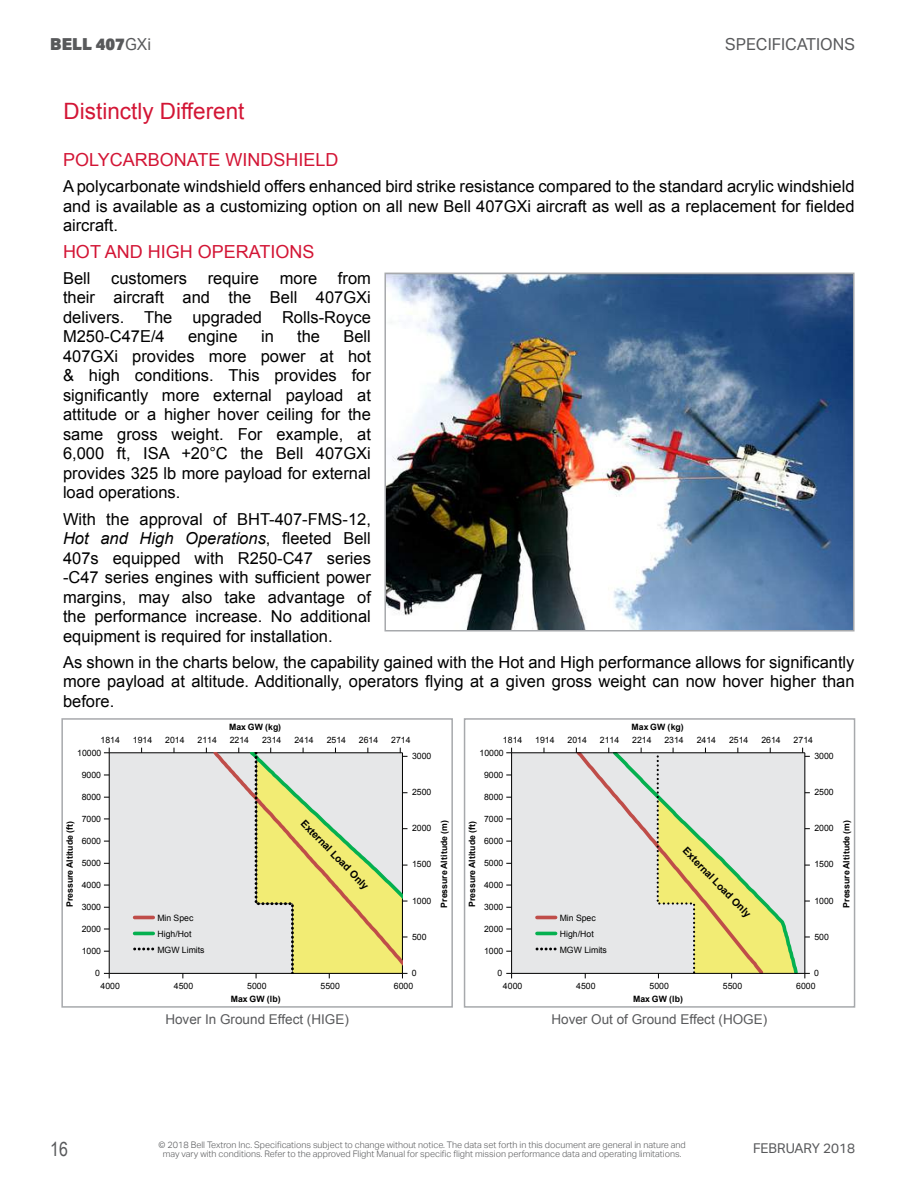
<style>
.page{position:relative;width:918px;height:1188px;background:#fff}
.page>*{position:absolute;margin:0;border:0;box-sizing:border-box;transform-origin:0 0}
.t1{font:22.5px "Arial";color:#d31535}
.t2{font:19.5px "Arial Narrow";color:#58595b}
.t3{font:18px "Arial";color:#d31535}
.t4{font:16.5px/19.5px "Arial";color:#000;text-align:justify}
.t5{font:16.5px "Aktiv Grotesk";color:#58595b}
.t6{font:900 16.5px "Aktiv Grotesk";color:#58595b}
.t7{font:13.5px "Arial";color:#58595b}
.t8{font:13.5px "Aktiv Grotesk";color:#58595b}
.t9{font:700 10.2px "Arial";color:#010101}
.t10{font:300 9px/9px "Aktiv Grotesk";color:#58595b;text-align:center}
.t11{font:8.7px/15.9px "Arial";color:#010101}
.t12{font:700 8.7px "Arial";letter-spacing:-.005em;color:#010101}
.s1{font-weight:400}
.s2{font-style:italic}
</style>
<div class="page">
<img style="left:387px;top:276px;width:465px;height:353px">
<div style="left:384px;top:273px;width:471px;height:359px;border:2px solid #a7a9ac"></div>
<div style="left:109px;top:753px;width:293px;height:220px;background:#e6e7e8"></div>
<hr style="left:109px;top:752px;width:293px;height:1px;background:#000">
<hr style="left:109px;top:753px;width:1px;height:220px;background:#000">
<svg style="left:104px;top:748px;width:6px;height:5px"></svg>
<hr style="left:109px;top:973px;width:293px;height:1px;background:#000">
<svg style="left:104px;top:973px;width:6px;height:5px"></svg>
<hr style="left:135px;top:916px;width:18px;height:3px;background:#bf4d49">
<hr style="left:135px;top:932px;width:18px;height:3px;background:#04b04f">
<svg style="left:135px;top:948px;width:18px;height:2px"></svg>
<svg style="left:206px;top:748px;width:201px;height:230px"></svg>
<div style="left:61px;top:718px;width:392px;height:290px;border:2px solid #a7a9ac"></div>
<div style="left:512px;top:753px;width:293px;height:220px;background:#e6e7e8"></div>
<hr style="left:512px;top:752px;width:293px;height:1px;background:#000">
<hr style="left:511px;top:753px;width:1px;height:220px;background:#000">
<hr style="left:512px;top:973px;width:293px;height:1px;background:#000">
<svg style="left:573px;top:748px;width:237px;height:230px"></svg>
<hr style="left:537px;top:916px;width:19px;height:3px;background:#bf4d49">
<hr style="left:537px;top:932px;width:19px;height:3px;background:#04b04f">
<svg style="left:537px;top:948px;width:19px;height:2px"></svg>
<div style="left:464px;top:718px;width:391px;height:290px;border:2px solid #a7a9ac"></div>
<p class="t6" style="left:50px;top:33px;width:102px">BELL 407<span class="s1">GXi</span></p>
<p class="t5" style="left:725px;top:34px;width:131px">SPECIFICATIONS</p>
<h1 class="t1" style="left:64px;top:96px;width:182px">Distinctly Different</h1>
<p class="t3" style="left:63px;top:148px;width:277px">POLYCARBONATE WINDSHIELD</p>
<p class="t4" style="left:63px;top:177px;width:793px">A polycarbonate windshield offers enhanced bird strike resistance compared to the standard acrylic windshield and is available as a customizing option on all new Bell 407GXi aircraft as well as a replacement for fielded aircraft.</p>
<p class="t3" style="left:63px;top:240px;width:253px">HOT AND HIGH OPERATIONS</p>
<p class="t4" style="left:63px;top:269px;width:309px">Bell customers require more from their aircraft and the Bell 407GXi delivers. The upgraded Rolls-Royce M250-C47E/4</p>
<p class="t4" style="left:63px;top:327px;width:309px;text-indent:280px">Bell 407GXi provides more power at hot &amp; high conditions. This provides for significantly more external payload at attitude or a higher hover ceiling for the same gross weight. For example, at 6,000 ft, ISA +20°C the Bell 407GXi provides 325 lb more payload for external load operations.</p>
<p class="t4" style="left:63px;top:509px;width:309px">With the approval of BHT-407-FMS-12, <span class="s2">Hot and High Operations</span>, fleeted Bell 407s equipped with R250-C47 series -C47 series engines with sufficient power margins, may also take advantage of the performance increase. No additional equipment is required for installation.</p>
<p class="t4" style="left:63px;top:653px;width:793px">As shown in the charts below, the capability gained with the Hot and High performance allows for significantly more payload at altitude. Additionally, operators flying at a given gross weight can now hover higher than before.</p>
<p class="t11" style="left:101px;top:732px;width:21px">1814</p>
<p class="t11" style="left:133px;top:732px;width:21px">1914</p>
<p class="t11" style="left:165px;top:732px;width:21px">2014</p>
<p class="t11" style="left:198px;top:732px;width:21px">2114</p>
<p class="t11" style="left:230px;top:732px;width:21px">2214</p>
<p class="t11" style="left:262px;top:732px;width:21px">2314</p>
<p class="t11" style="left:294px;top:732px;width:21px">2414</p>
<p class="t11" style="left:327px;top:732px;width:21px">2514</p>
<p class="t11" style="left:359px;top:732px;width:21px">2614</p>
<p class="t11" style="left:391px;top:732px;width:21px">2714</p>
<p class="t4" style="left:188px;top:327px;width:51px">engine</p>
<p class="t4" style="left:261px;top:327px;width:14px">in</p>
<p class="t4" style="left:297px;top:327px;width:24px">the</p>
<p class="t12" style="left:229px;top:721px;width:54px">Max GW (kg)</p>
<p class="t12" style="left:631px;top:721px;width:54px">Max GW (kg)</p>
<p class="t11" style="left:503px;top:732px;width:21px">1814</p>
<p class="t11" style="left:535px;top:732px;width:21px">1914</p>
<p class="t11" style="left:568px;top:732px;width:21px">2014</p>
<p class="t11" style="left:600px;top:732px;width:21px">2114</p>
<p class="t11" style="left:632px;top:732px;width:21px">2214</p>
<p class="t11" style="left:664px;top:732px;width:21px">2314</p>
<p class="t11" style="left:697px;top:732px;width:21px">2414</p>
<p class="t11" style="left:729px;top:732px;width:21px">2514</p>
<p class="t11" style="left:761px;top:732px;width:21px">2614</p>
<p class="t11" style="left:794px;top:732px;width:21px">2714</p>
<p class="t11" style="left:77px;top:745px;width:26px">10000</p>
<p class="t11" style="left:412px;top:748px;width:21px">3000</p>
<p class="t11" style="left:480px;top:745px;width:26px">10000</p>
<p class="t11" style="left:814px;top:748px;width:21px">3000</p>
<p class="t11" style="left:82px;top:767px;width:21px">9000</p>
<p class="t11" style="left:484px;top:767px;width:21px">9000</p>
<p class="t11" style="left:82px;top:789px;width:21px">8000</p>
<p class="t11" style="left:412px;top:784px;width:21px">2500</p>
<p class="t11" style="left:484px;top:789px;width:21px">8000</p>
<p class="t11" style="left:814px;top:784px;width:21px">2500</p>
<p class="t11" style="left:82px;top:811px;width:21px">7000</p>
<p class="t12" style="left:64px;top:907px;width:87px;rotate:-90deg">Pressure Altitude (ft)</p>
<p class="t11" style="left:82px;top:833px;width:21px">6000</p>
<p class="t11" style="left:82px;top:855px;width:21px">5000</p>
<p class="t11" style="left:82px;top:877px;width:21px">4000</p>
<p class="t11" style="left:82px;top:899px;width:21px">3000</p>
<p class="t11" style="left:82px;top:921px;width:21px">2000</p>
<p class="t11" style="left:82px;top:943px;width:21px">1000</p>
<p class="t11" style="left:157px;top:910px;width:49px">Min Spec<br>High/Hot<br>MGW Limits</p>
<p class="t9" style="left:308px;top:816px;width:94px;rotate:46deg">External Load Only</p>
<p class="t11" style="left:412px;top:820px;width:21px">2000</p>
<p class="t11" style="left:412px;top:857px;width:21px">1500</p>
<p class="t11" style="left:412px;top:893px;width:21px">1000</p>
<p class="t12" style="left:438px;top:908px;width:89px;rotate:-90deg">Pressure Altitude (m)</p>
<p class="t11" style="left:412px;top:929px;width:16px">500</p>
<p class="t11" style="left:484px;top:811px;width:21px">7000</p>
<p class="t12" style="left:466px;top:907px;width:87px;rotate:-90deg">Pressure Altitude (ft)</p>
<p class="t11" style="left:484px;top:833px;width:21px">6000</p>
<p class="t11" style="left:484px;top:855px;width:21px">5000</p>
<p class="t11" style="left:484px;top:877px;width:21px">4000</p>
<p class="t11" style="left:484px;top:899px;width:21px">3000</p>
<p class="t11" style="left:484px;top:921px;width:21px">2000</p>
<p class="t11" style="left:484px;top:943px;width:21px">1000</p>
<p class="t11" style="left:560px;top:910px;width:49px">Min Spec<br>High/Hot<br>MGW Limits</p>
<p class="t9" style="left:690px;top:844px;width:94px;rotate:46deg">External Load Only</p>
<p class="t11" style="left:814px;top:820px;width:21px">2000</p>
<p class="t11" style="left:814px;top:857px;width:21px">1500</p>
<p class="t11" style="left:814px;top:893px;width:21px">1000</p>
<p class="t11" style="left:814px;top:929px;width:16px">500</p>
<p class="t11" style="left:95px;top:965px;width:6px">0</p>
<p class="t11" style="left:412px;top:965px;width:6px">0</p>
<p class="t11" style="left:497px;top:965px;width:6px">0</p>
<p class="t11" style="left:814px;top:965px;width:6px">0</p>
<p class="t11" style="left:101px;top:978px;width:21px">4000</p>
<p class="t11" style="left:174px;top:978px;width:21px">4500</p>
<p class="t11" style="left:247px;top:978px;width:21px">5000</p>
<p class="t11" style="left:321px;top:978px;width:21px">5500</p>
<p class="t11" style="left:394px;top:978px;width:21px">6000</p>
<p class="t11" style="left:503px;top:978px;width:21px">4000</p>
<p class="t11" style="left:576px;top:978px;width:21px">4500</p>
<p class="t11" style="left:650px;top:978px;width:21px">5000</p>
<p class="t11" style="left:723px;top:978px;width:21px">5500</p>
<p class="t11" style="left:796px;top:978px;width:21px">6000</p>
<p class="t12" style="left:231px;top:993px;width:51px">Max GW (lb)</p>
<p class="t12" style="left:633px;top:993px;width:51px">Max GW (lb)</p>
<p class="t7" style="left:165px;top:1011px;width:185px">Hover In Ground Effect (HIGE)</p>
<p class="t7" style="left:551px;top:1011px;width:217px">Hover Out of Ground Effect (HOGE)</p>
<p class="t12" style="left:841px;top:908px;width:89px;rotate:-90deg">Pressure Altitude (m)</p>
<p class="t2" style="left:50px;top:1135px;width:19px">16</p>
<p class="t10" style="left:159px;top:1140px;width:529px">© 2018 Bell Textron Inc. Specifications subject to change without notice. The data set forth in this document are general in nature and may vary with conditions. Refer to the approved Flight Manual for specific flight mission performance data and operating limitations.</p>
<p class="t8" style="left:753px;top:1140px;width:103px">FEBRUARY 2018</p>
</div>
